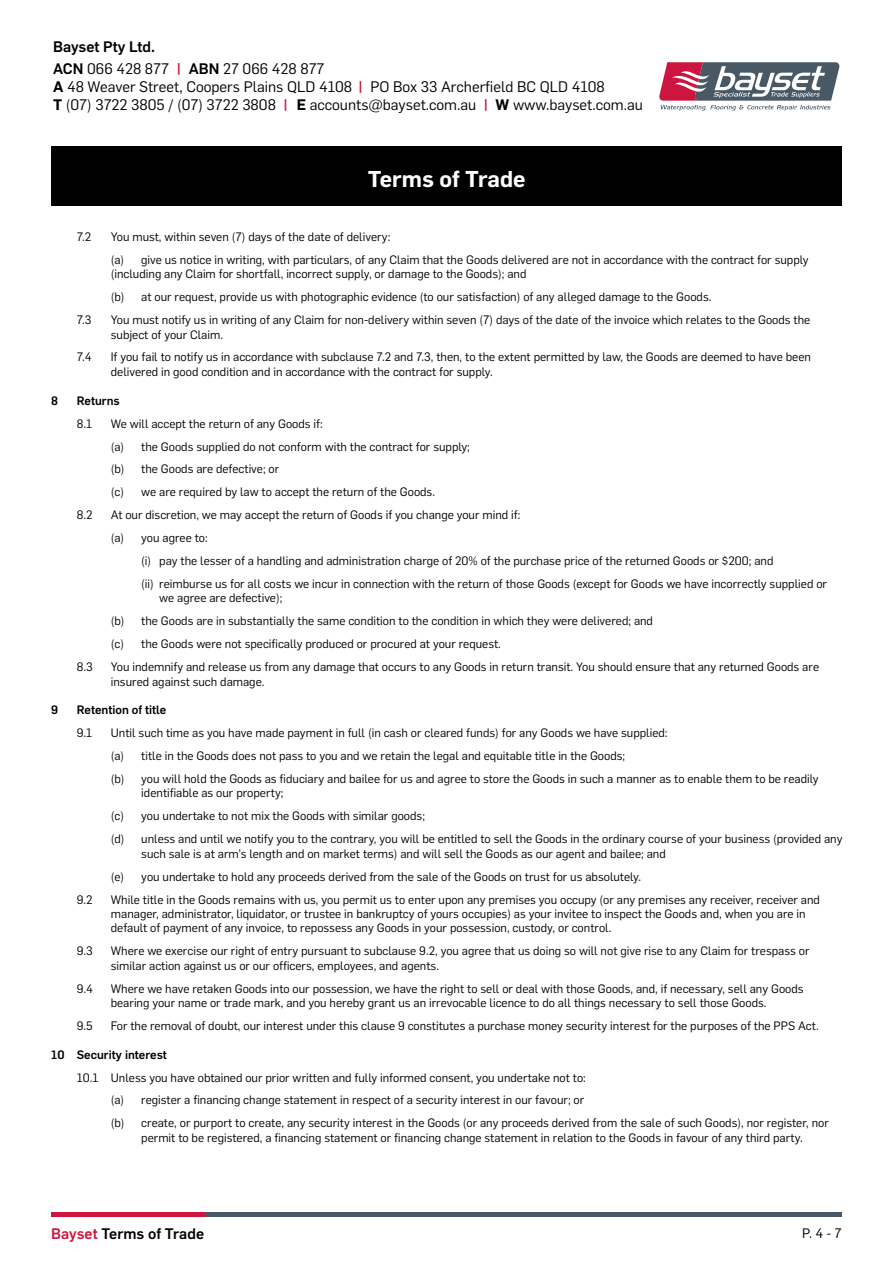
<style>
.page{position:relative;width:893px;height:1263px;background:#fff}
.page>*{position:absolute;margin:0;border:0;box-sizing:border-box;transform-origin:0 0}
.t1{font:600 22.5px "Flama";color:#fff}
.t2{font:15px/22.2px "Flama";color:#000}
.t3{font:500 15px "Flama";color:#000}
.t4{font:500 15px "Flama";color:#cd163f}
.t5{font:13.5px "Flama";color:#000}
.t6{font:12px/23px "Flama";color:#000}
.t7{font:500 12px "Flama";color:#000}
.s1{font-weight:500}
.s2{font-weight:500;color:#cd163f}
.s3{font-weight:600}
.s4{color:#cd163f}
</style>
<div class="page">
<hr style="left:51px;top:1212px;width:154px;height:4px;background:#cd163f">
<hr style="left:205px;top:1212px;width:637px;height:4px;background:#485865">
<div style="left:51px;top:147px;width:791px;height:59px;background:#000"></div>
<svg style="left:659px;top:62px;width:181px;height:48px"></svg>
<p class="t2" style="left:53px;top:35px;width:273px"><span class="s1">Bayset Pty Ltd.<br>ACN</span> 066 428 877 <span class="s2">|</span> <span class="s1">ABN</span> 27 066 428 877</p>
<p class="t2" style="left:53px;top:77px;width:553px;line-height:18px"><span class="s3">A</span> 48 Weaver Street, Coopers Plains QLD 4108 PO Box 33 Archerfield BC QLD 4108<br><span class="s3">T</span> (07) 3722 3805 / (07) 3722 3808 <span class="s2">|</span> <span class="s3">E</span> accounts@bayset.com.au <span class="s2">|</span></p>
<p class="t4" style="left:358px;top:76px;width:6px">|</p>
<p class="t2" style="left:496px;top:93px;width:149px"><span class="s3">W</span> www.bayset.com.au</p>
<h1 class="t1" style="left:368px;top:163px;width:160px">Terms of Trade</h1>
<p class="t6" style="left:77px;top:225px;width:16px">7.2</p>
<p class="t6" style="left:111px;top:225px;width:699px">You must, within seven (7) days of the date of delivery:<br>(a) give us notice in writing, with particulars, of any Claim that the Goods delivered are not in accordance with the contract for supply</p>
<p class="t6" style="left:111px;top:262px;width:602px">(including any Claim for shortfall, incorrect supply, or damage to the Goods); and<br>(b) at our request, provide us with photographic evidence (to our satisfaction) of any alleged damage to the Goods.</p>
<p class="t6" style="left:77px;top:308px;width:16px">7.3</p>
<p class="t6" style="left:111px;top:312px;width:701px;line-height:14.4px">You must notify us in writing of any Claim for non-delivery within seven (7) days of the date of the invoice which relates to the Goods the subject of your Claim.</p>
<p class="t6" style="left:77px;top:345px;width:17px">7.4</p>
<p class="t6" style="left:111px;top:349px;width:702px;line-height:14.4px">If you fail to notify us in accordance with subclause 7.2 and 7.3, then, to the extent permitted by law, the Goods are deemed to have been delivered in good condition and in accordance with the contract for supply.</p>
<p class="t7" style="left:51px;top:392px;width:8px">8</p>
<p class="t7" style="left:77px;top:392px;width:45px">Returns</p>
<p class="t6" style="left:77px;top:411px;width:17px">8.1</p>
<p class="t6" style="left:111px;top:411px;width:361px">We will accept the return of any Goods if:<br>(a) the Goods supplied do not conform with the contract for supply; (b) the Goods are defective; or<br>(c) we are required by law to accept the return of the Goods.</p>
<p class="t6" style="left:77px;top:503px;width:17px">8.2</p>
<p class="t6" style="left:111px;top:503px;width:411px">At our discretion, we may accept the return of Goods if you change your mind if: (a) you agree to:</p>
<p class="t6" style="left:141px;top:549px;width:687px">(i) pay the lesser of a handling and administration charge of 20% of the purchase price of the returned Goods or $200; and<br>(ii) reimburse us for all costs we incur in connection with the return of those Goods (except for Goods we have incorrectly supplied or</p>
<p class="t6" style="left:111px;top:586px;width:544px;text-indent:48px">we agree are defective);<br>(b) the Goods are in substantially the same condition to the condition in which they were delivered; and (c) the Goods were not specifically produced or procured at your request.</p>
<p class="t6" style="left:77px;top:655px;width:17px">8.3</p>
<p class="t6" style="left:111px;top:659px;width:710px;line-height:14.4px">You indemnify and release us from any damage that occurs to any Goods in return transit. You should ensure that any returned Goods are insured against such damage.</p>
<p class="t7" style="left:51px;top:701px;width:8px">9</p>
<p class="t7" style="left:77px;top:701px;width:91px">Retention of title</p>
<p class="t6" style="left:77px;top:721px;width:17px">9.1</p>
<p class="t6" style="left:111px;top:721px;width:709px">Until such time as you have made payment in full (in cash or cleared funds) for any Goods we have supplied:<br>(a) title in the Goods does not pass to you and we retain the legal and equitable title in the Goods;<br>(b) you will hold the Goods as fiduciary and bailee for us and agree to store the Goods in such a manner as to enable them to be readily</p>
<p class="t6" style="left:111px;top:781px;width:733px;text-indent:30px">identifiable as our property;<br>(c) you undertake to not mix the Goods with similar goods;<br>(d) unless and until we notify you to the contrary, you will be entitled to sell the Goods in the ordinary course of your business (provided any</p>
<p class="t6" style="left:111px;top:841px;width:556px;text-indent:30px">such sale is at arm’s length and on market terms) and will sell the Goods as our agent and bailee; and (e) you undertake to hold any proceeds derived from the sale of the Goods on trust for us absolutely.</p>
<p class="t6" style="left:77px;top:887px;width:17px">9.2</p>
<p class="t6" style="left:111px;top:891px;width:711px;line-height:14.4px">While title in the Goods remains with us, you permit us to enter upon any premises you occupy (or any premises any receiver, receiver and manager, administrator, liquidator, or trustee in bankruptcy of yours occupies) as your invitee to inspect the Goods and, when you are in default of payment of any invoice, to repossess any Goods in your possession, custody, or control.</p>
<p class="t6" style="left:77px;top:939px;width:18px">9.3</p>
<p class="t6" style="left:111px;top:943px;width:700px;line-height:14.4px">Where we exercise our right of entry pursuant to subclause 9.2, you agree that us doing so will not give rise to any Claim for trespass or similar action against us or our officers, employees, and agents.</p>
<p class="t6" style="left:77px;top:976px;width:18px">9.4</p>
<p class="t6" style="left:111px;top:980px;width:694px;line-height:14.4px">Where we have retaken Goods into our possession, we have the right to sell or deal with those Goods, and, if necessary, sell any Goods bearing your name or trade mark, and you hereby grant us an irrevocable licence to do all things necessary to sell those Goods.</p>
<p class="t6" style="left:77px;top:1013px;width:17px">9.5</p>
<p class="t6" style="left:111px;top:1013px;width:709px">For the removal of doubt, our interest under this clause 9 constitutes a purchase money security interest for the purposes of the PPS Act.</p>
<p class="t7" style="left:51px;top:1046px;width:117px">10 Security interest</p>
<p class="t6" style="left:111px;top:1065px;width:720px;text-indent:-34px">10.1 Unless you have obtained our prior written and fully informed consent, you undertake not to:<br>(a) register a financing change statement in respect of a security interest in our favour; or<br>(b) create, or purport to create, any security interest in the Goods (or any proceeds derived from the sale of such Goods), nor register, nor</p>
<p class="t6" style="left:141px;top:1125px;width:663px">permit to be registered, a financing statement or financing change statement in relation to the Goods in favour of any third party.</p>
<p class="t3" style="left:51px;top:1223px;width:154px"><span class="s4">Bayset</span> Terms of Trade</p>
<p class="t5" style="left:802px;top:1224px;width:41px">P. 4 - 7</p>
</div>
